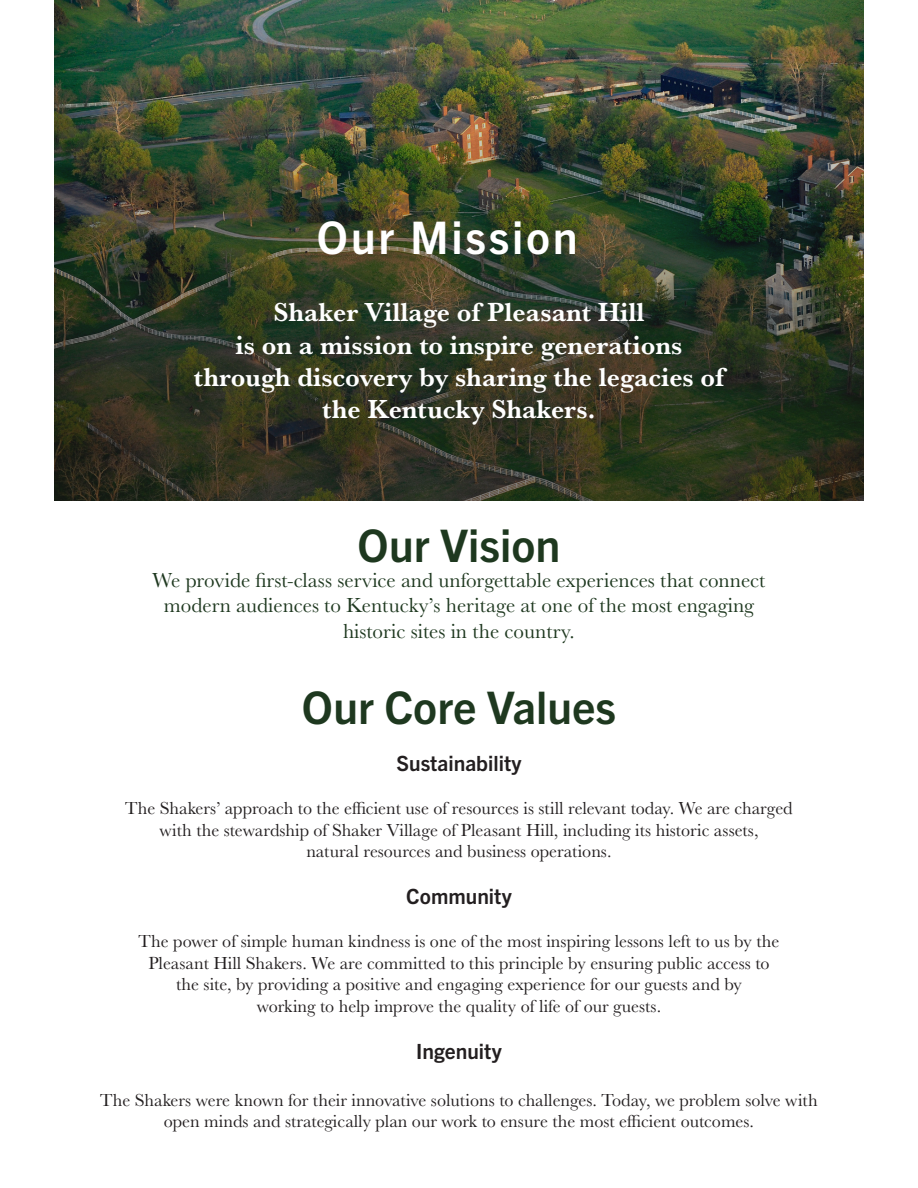
<style>
.page{position:relative;width:918px;height:1188px;background:#fff}
.page>*{position:absolute;margin:0;border:0;box-sizing:border-box;transform-origin:0 0}
.t1{font:700 45px "Trade Gothic Next LT Pro";color:#1e381f}
.t2{font:700 45px "Trade Gothic Next LT Pro";letter-spacing:.06em;color:#fff}
.t3{font:700 27px "Baskerville URW";color:#fff}
.t4{font:21px "Baskerville URW";color:#1e381f}
.t5{font:700 21px "Trade Gothic Next LT Pro";color:#231f20}
.t6{font:18px "Baskerville URW";color:#231f20}
</style>
<div class="page">
<img style="left:54px;top:0;width:810px;height:501px">
<p class="t2" style="left:317px;top:206px;width:262px">Our Mission</p>
<p class="t3" style="left:273px;top:293px;width:373px">Shaker Village of Pleasant Hill</p>
<p class="t3" style="left:236px;top:325px;width:448px">is on a mission to inspire generations</p>
<p class="t3" style="left:194px;top:358px;width:532px">through discovery by sharing the legacies of</p>
<p class="t3" style="left:322px;top:390px;width:275px">the Kentucky Shakers.</p>
<p class="t1" style="left:358px;top:514px;width:204px">Our Vision</p>
<p class="t4" style="left:153px;top:566px;width:614px">We provide first-class service and unforgettable experiences that connect</p>
<p class="t4" style="left:164px;top:591px;width:592px">modern audiences to Kentucky’s heritage at one of the most engaging</p>
<p class="t4" style="left:343px;top:616px;width:233px">historic sites in the country.</p>
<p class="t1" style="left:302px;top:676px;width:316px">Our Core Values</p>
<p class="t5" style="left:397px;top:748px;width:126px">Sustainability</p>
<p class="t6" style="left:125px;top:796px;width:669px">The Shakers’ approach to the efficient use of resources is still relevant today. We are charged</p>
<p class="t6" style="left:159px;top:817px;width:601px">with the stewardship of Shaker Village of Pleasant Hill, including its historic assets,</p>
<p class="t6" style="left:306px;top:839px;width:307px">natural resources and business operations.</p>
<p class="t5" style="left:406px;top:882px;width:107px">Community</p>
<p class="t6" style="left:139px;top:929px;width:642px">The power of simple human kindness is one of the most inspiring lessons left to us by the</p>
<p class="t6" style="left:148px;top:951px;width:623px">Pleasant Hill Shakers. We are committed to this principle by ensuring public access to</p>
<p class="t6" style="left:176px;top:972px;width:567px">the site, by providing a positive and engaging experience for our guests and by</p>
<p class="t6" style="left:257px;top:994px;width:406px">working to help improve the quality of life of our guests.</p>
<p class="t5" style="left:416px;top:1036px;width:87px">Ingenuity</p>
<p class="t6" style="left:100px;top:1087px;width:719px">The Shakers were known for their innovative solutions to challenges. Today, we problem solve with</p>
<p class="t6" style="left:164px;top:1109px;width:592px">open minds and strategically plan our work to ensure the most efficient outcomes.</p>
</div>
